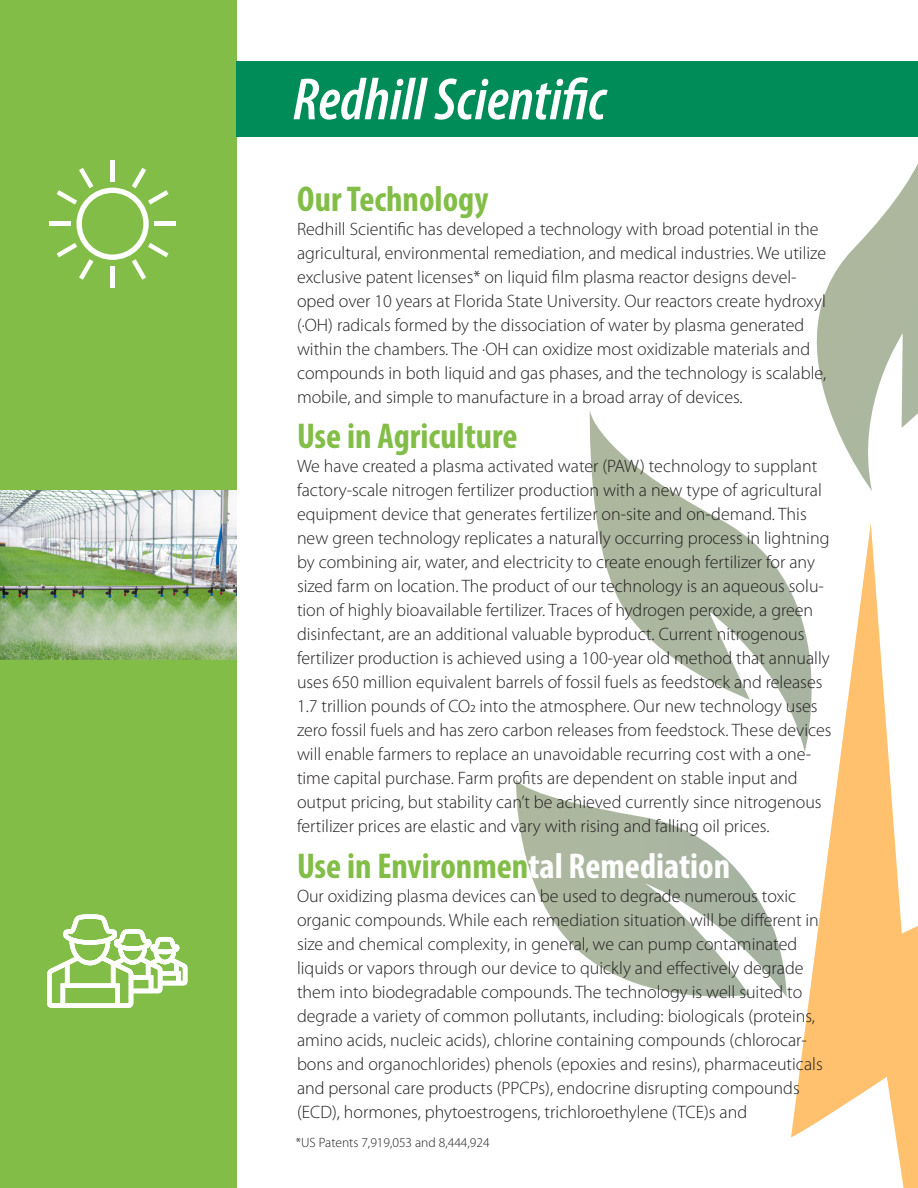
<style>
.page{position:relative;width:918px;height:1188px;background:#fff}
.page>*{position:absolute;margin:0;border:0;box-sizing:border-box;transform-origin:0 0}
.t1{font:italic 600 condensed 60px "Myriad Pro";color:#fff}
.Body_Text{font:700 condensed 36px "Myriad Pro";color:#82be47}
.Body_Text-2{font:300 18px/24px "Myriad Pro";color:#231f20}
.Body_Text-3{font:300 13.5px "Myriad Pro";color:#231f20}
.s1{color:#fff}
</style>
<div class="page">
<svg style="left:791px;top:523px;width:127px;height:665px;fill:#ffc16d"></svg>
<svg style="left:589px;top:410px;width:259px;height:342px"></svg>
<svg style="left:898px;top:523px;width:20px;height:166px"></svg>
<svg style="left:762px;top:163px;width:156px;height:328px"></svg>
<svg style="left:516px;top:779px;width:271px;height:218px"></svg>
<div style="left:0;top:0;width:236px;height:1188px;background:#82be47"></div>
<div style="left:110px;top:160px;width:5px;height:22px;background:#fff"></div>
<hr style="left:49px;top:222px;width:21px;height:4px;background:#fff">
<div style="left:110px;top:266px;width:5px;height:21px;background:#fff"></div>
<hr style="left:155px;top:222px;width:21px;height:4px;background:#fff">
<svg style="left:57px;top:168px;width:112px;height:112px"></svg>
<svg style="left:47px;top:914px;width:140px;height:94px"></svg>
<img style="left:0;top:491px;width:237px;height:169px">
<div style="left:236px;top:61px;width:682px;height:76px;background:#008c59"></div>
<p class="t1" style="left:293px;top:67px;width:315px">Redhill Scientific</p>
<p class="Body_Text" style="left:297px;top:176px;width:193px">Our Technology</p>
<p class="Body_Text-2" style="left:297px;top:217px;width:531px">Redhill Scientific has developed a technology with broad potential in the agricultural, environmental remediation, and medical industries. We utilize exclusive patent licenses* on liquid film plasma reactor designs devel&shy;oped over 10 years at Florida State University. Our reactors create hydroxyl (∙OH) radicals formed by the dissociation of water by plasma generated within the chambers. The ∙OH can oxidize most oxidizable materials and compounds in both liquid and gas phases, and the technology is scalable, mobile, and simple to manufacture in a broad array of devices.</p>
<p class="Body_Text" style="left:297px;top:414px;width:222px">Use in Agriculture</p>
<p class="Body_Text-2" style="left:297px;top:455px;width:536px">We have created a plasma activated water (PAW) technology to supplant factory-scale nitrogen fertilizer production with a new type of agricultural equipment device that generates fertilizer on-site and on-demand. This new green technology replicates a naturally occurring process in lightning by combining air, water, and electricity to create enough fertilizer for any sized farm on location. The product of our technology is an aqueous solu&shy;tion of highly bioavailable fertilizer. Traces of hydrogen peroxide, a green disinfectant, are an additional valuable byproduct. Current nitrogenous fertilizer production is achieved using a 100-year old method that annually uses 650 million equivalent barrels of fossil fuels as feedstock and releases 1.7 trillion pounds of CO2 into the atmosphere. Our new technology uses zero fossil fuels and has zero carbon releases from feedstock. These devices will enable farmers to replace an unavoidable recurring cost with a one&shy;time capital purchase. Farm profits are dependent on stable input and output pricing, but stability can’t be achieved currently since nitrogenous fertilizer prices are elastic and vary with rising and falling oil prices.</p>
<p class="Body_Text" style="left:297px;top:843px;width:435px">Use in Environmen<span class="s1">tal Remediation</span></p>
<p class="Body_Text-2" style="left:297px;top:884px;width:527px">Our oxidizing plasma devices can be used to degrade numerous toxic organic compounds. While each remediation situation will be different in size and chemical complexity, in general, we can pump contaminated liquids or vapors through our device to quickly and effectively degrade them into biodegradable compounds. The technology is well suited to degrade a variety of common pollutants, including: biologicals (proteins, amino acids, nucleic acids), chlorine containing compounds (chlorocar&shy;bons and organochlorides) phenols (epoxies and resins), pharmaceuticals and personal care products (PPCPs), endocrine disrupting compounds (ECD), hormones, phytoestrogens, trichloroethylene (TCE)s and</p>
<p class="Body_Text-3" style="left:296px;top:1135px;width:195px">*US Patents 7,919,053 and 8,444,924</p>
</div>
